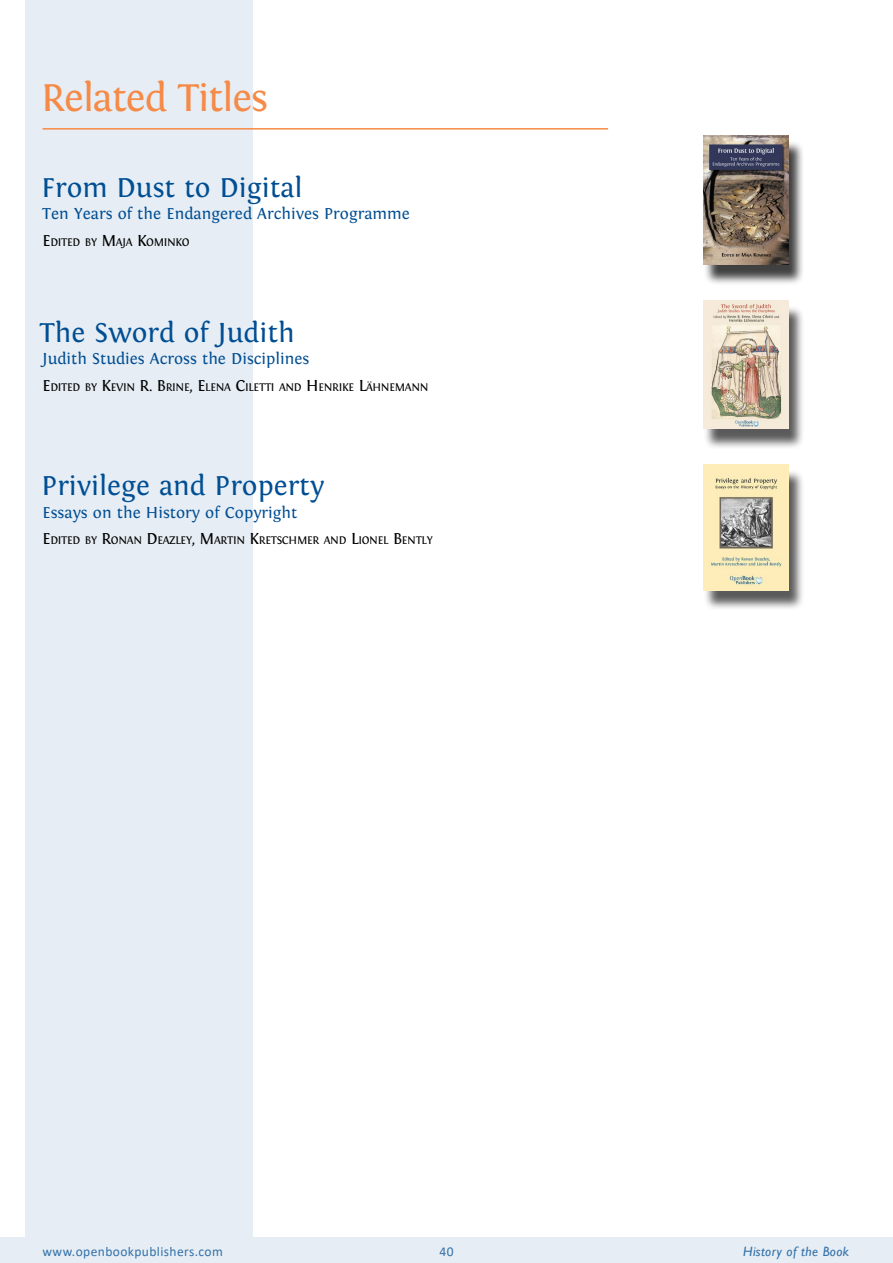
<style>
.page{position:relative;width:893px;height:1263px;background:#fff}
.page>*{position:absolute;margin:0;border:0;box-sizing:border-box;transform-origin:0 0}
.sectiontitle{font:40.5px "Fontin";letter-spacing:-.03em;color:#f68a47}
.Book_Title{font:28.5px "Fontin";color:#004e93}
.book_sub-title{font:16.5px "Fontin";color:#004e93}
.t1{font:13.5px "Calibri";letter-spacing:.03em;color:#3371a9}
.t2{font:italic 13.5px "Gill Sans";letter-spacing:.03em;color:#3371a9}
.authors{font:11.55px "Fontin";letter-spacing:-.03em;color:#000}
.s1{font-size:16.5px}
</style>
<div class="page">
<div style="left:26px;top:0;width:227px;height:1263px;background:#e6edf4"></div>
<div style="left:0;top:1237px;width:893px;height:26px;background:#e6edf4"></div>
<hr style="left:43px;top:128px;width:565px;height:2px;background:#f68a47">
<div style="left:703px;top:141px;width:101px;height:144px;background:#000;opacity:.75"></div>
<img style="left:704px;top:136px;width:85px;height:129px">
<div style="left:703px;top:306px;width:101px;height:143px;background:#000;opacity:.65"></div>
<img style="left:704px;top:301px;width:85px;height:127px">
<div style="left:703px;top:470px;width:101px;height:141px;background:#000;opacity:.65"></div>
<img style="left:704px;top:465px;width:85px;height:125px">
<p class="sectiontitle" style="left:41px;top:75px;width:228px">Related Titles</p>
<p class="Book_Title" style="left:42px;top:172px;width:262px">From Dust to Digital</p>
<p class="book_sub-title" style="left:42px;top:205px;width:369px">Ten Years of the Endangered Archives Programme</p>
<p class="authors" style="left:43px;top:236px;width:149px"><span class="s1">E</span>DITED BY <span class="s1">M</span>AJA <span class="s1">K</span>OM INKO</p>
<p class="Book_Title" style="left:40px;top:317px;width:257px">The Sword of Judith</p>
<p class="book_sub-title" style="left:43px;top:350px;width:268px">Judith Studies Across the Disciplines</p>
<p class="authors" style="left:43px;top:381px;width:387px"><span class="s1">E</span>DITED BY <span class="s1">K</span>EVIN <span class="s1">R. B</span>RINE<span class="s1">, E</span>LENA <span class="s1">C</span>ILETTI AND <span class="s1">H</span> ENRIKE <span class="s1">L</span>ÄHNEMANN</p>
<p class="Book_Title" style="left:42px;top:470px;width:284px">Privilege and Property</p>
<p class="book_sub-title" style="left:43px;top:503px;width:256px">Essays on the History of Copyright</p>
<p class="authors" style="left:43px;top:534px;width:392px"><span class="s1">E</span>DITED BY <span class="s1">R</span>ONAN <span class="s1">D</span> EAZLEY<span class="s1">, M</span>ARTIN <span class="s1">K</span>RETSCHME R AND <span class="s1">L</span>IONEL <span class="s1">B</span> ENTLY</p>
<p class="t1" style="left:43px;top:1242px;width:182px">www.openbookpublishers.com</p>
<p class="t1" style="left:439px;top:1242px;width:16px">40</p>
<p class="t2" style="left:743px;top:1243px;width:107px">History of the Book</p>
</div>
